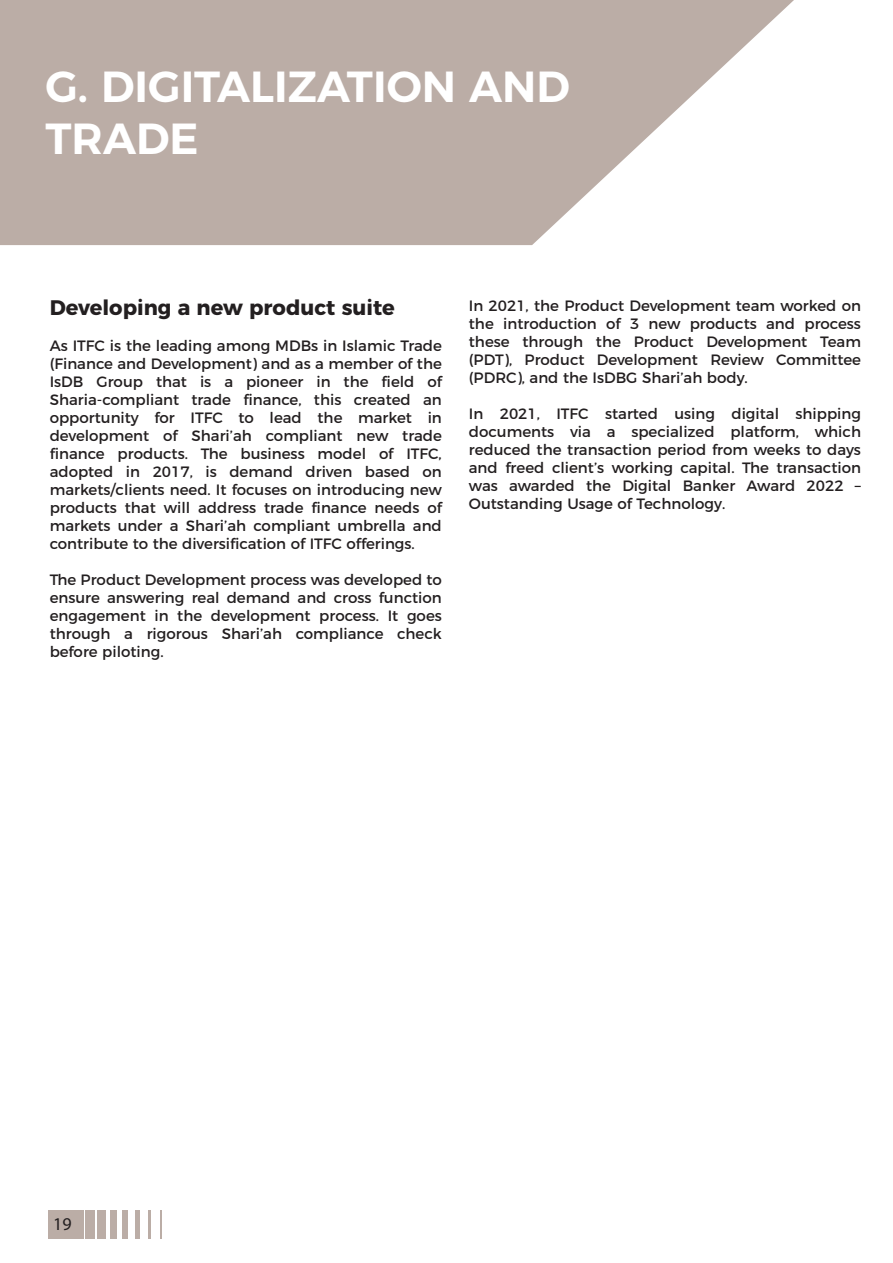
<style>
.page{position:relative;width:893px;height:1263px;background:#fff}
.page>*{position:absolute;margin:0;border:0;box-sizing:border-box;transform-origin:0 0}
.t1{font:600 43.5px/52.2px "Montserrat";color:#fff}
.t2{font:700 21px "Montserrat";color:#231f20}
.t3{font:15px/18px "Montserrat";color:#231f20;text-align:justify}
</style>
<div class="page">
<div style="left:48px;top:1210px;width:13px;height:28px;background:#bbada6"></div>
<div style="left:60px;top:1210px;width:12px;height:28px;background:#bbada6"></div>
<div style="left:73px;top:1210px;width:11px;height:28px;background:#bbada6"></div>
<div style="left:85px;top:1210px;width:10px;height:28px;background:#bbada6"></div>
<div style="left:98px;top:1210px;width:8px;height:28px;background:#bbada6"></div>
<div style="left:110px;top:1210px;width:7px;height:28px;background:#bbada6"></div>
<div style="left:123px;top:1210px;width:5px;height:28px;background:#bbada6"></div>
<hr style="left:135px;top:1210px;width:4px;height:28px;background:#bbada6">
<hr style="left:148px;top:1210px;width:3px;height:28px;background:#bbada6">
<hr style="left:160px;top:1210px;width:2px;height:28px;background:#bbada6">
<svg style="left:0;top:0;width:794px;height:245px;fill:#bbada6"></svg>
<h1 class="t1" style="left:45px;top:57px;width:526px">G. DIGITALIZATION AND<br>TRADE</h1>
<h2 class="t2" style="left:50px;top:290px;width:347px">Developing a new product suite</h2>
<p class="t3" style="left:50px;top:336px;width:394px">As ITFC is the leading among MDBs in Islamic Trade (Finance and Development) and as a member of the IsDB Group that is a pioneer in the field of Sharia-compliant trade finance, this created an opportunity for ITFC to lead the market in development of Shari’ah compliant new trade finance products. The business model of ITFC, adopted in 2017, is demand driven based on markets/clients need. It focuses on introducing new products that will address trade finance needs of markets under a Shari’ah compliant umbrella and contribute to the diversification of ITFC offerings.</p>
<p class="t3" style="left:50px;top:570px;width:394px">The Product Development process was developed to ensure answering real demand and cross function engagement in the development process. It goes through a rigorous Shari’ah compliance check before piloting.</p>
<p class="t3" style="left:469px;top:295px;width:394px">In 2021, the Product Development team worked on the introduction of 3 new products and process these through the Product Development Team (PDT), Product Development Review Committee (PDRC), and the IsDBG Shari’ah body.</p>
<p class="t3" style="left:469px;top:403px;width:394px">In 2021, ITFC started using digital shipping documents via a specialized platform, which reduced the transaction period from weeks to days and freed client’s working capital. The transaction was awarded the Digital Banker Award 2022 – Outstanding Usage of Technology.</p>
</div>
